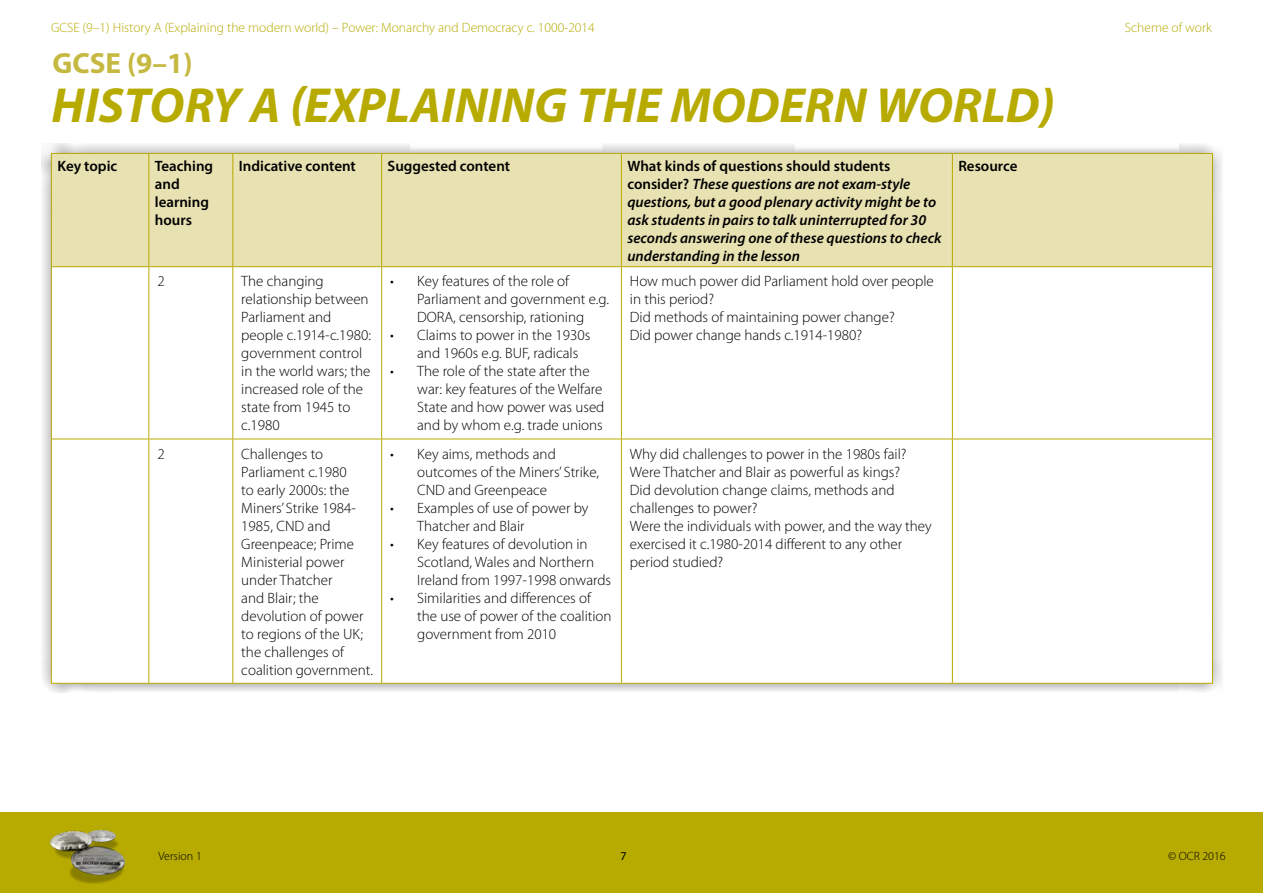
<style>
.page{position:relative;width:1263px;height:893px;background:#fff}
.page>*{position:absolute;margin:0;border:0;box-sizing:border-box;transform-origin:0 0}
.t1{font:italic 700 49.5px "Myriad Pro";color:#b7aa00}
.t2{font:700 29.25px "Myriad Pro";color:#c6b942}
.Body_10pt{font:300 15px/18px "Myriad Pro";color:#000}
.Body_10pt-2{font:italic 600 15px/18px "Myriad Pro";color:#000}
.Body_10pt-3{font:600 15px/18px "Myriad Pro";color:#000}
.t3{font:300 13.5px "Myriad Pro";color:#b7aa00}
.t4{font:300 12px "Myriad Pro";color:#000}
.t5{font:12px "Myriad Pro";color:#000}
.s1{font-style:normal}
</style>
<div class="page">
<div style="left:0;top:812px;width:1263px;height:81px;background:#b7aa00"></div>
<img style="left:49px;top:829px;width:77px;height:55px">
<div style="left:41px;top:144px;width:1182px;height:549px;background:#000;opacity:.45"></div>
<div style="left:52px;top:154px;width:1160px;height:112px;background:#e8e1b1"></div>
<svg style="left:52px;top:267px;width:1160px;height:416px"></svg>
<hr style="left:51px;top:153px;width:98px;height:1px;background:#b7aa00">
<hr style="left:51px;top:154px;width:1px;height:112px;background:#b7aa00">
<hr style="left:149px;top:153px;width:84px;height:1px;background:#b7aa00">
<hr style="left:148px;top:154px;width:1px;height:112px;background:#b7aa00">
<hr style="left:233px;top:153px;width:149px;height:1px;background:#b7aa00">
<hr style="left:232px;top:154px;width:1px;height:112px;background:#b7aa00">
<hr style="left:382px;top:153px;width:239px;height:1px;background:#b7aa00">
<hr style="left:381px;top:154px;width:1px;height:112px;background:#b7aa00">
<hr style="left:621px;top:153px;width:331px;height:1px;background:#b7aa00">
<hr style="left:621px;top:154px;width:1px;height:112px;background:#b7aa00">
<hr style="left:952px;top:153px;width:261px;height:1px;background:#b7aa00">
<hr style="left:952px;top:154px;width:1px;height:112px;background:#b7aa00">
<hr style="left:1212px;top:154px;width:1px;height:112px;background:#b7aa00">
<hr style="left:51px;top:266px;width:98px;height:1px;background:#b7aa00">
<hr style="left:51px;top:267px;width:1px;height:172px;background:#b7aa00">
<hr style="left:149px;top:266px;width:84px;height:1px;background:#b7aa00">
<hr style="left:148px;top:267px;width:1px;height:172px;background:#b7aa00">
<hr style="left:233px;top:266px;width:149px;height:1px;background:#b7aa00">
<hr style="left:232px;top:267px;width:1px;height:172px;background:#b7aa00">
<hr style="left:382px;top:266px;width:239px;height:1px;background:#b7aa00">
<hr style="left:381px;top:267px;width:1px;height:172px;background:#b7aa00">
<hr style="left:621px;top:266px;width:331px;height:1px;background:#b7aa00">
<hr style="left:621px;top:267px;width:1px;height:172px;background:#b7aa00">
<hr style="left:952px;top:266px;width:261px;height:1px;background:#b7aa00">
<hr style="left:952px;top:267px;width:1px;height:172px;background:#b7aa00">
<hr style="left:1212px;top:267px;width:1px;height:172px;background:#b7aa00">
<hr style="left:51px;top:439px;width:98px;height:1px;background:#b7aa00">
<hr style="left:51px;top:439px;width:1px;height:244px;background:#b7aa00">
<hr style="left:149px;top:439px;width:84px;height:1px;background:#b7aa00">
<hr style="left:148px;top:439px;width:1px;height:244px;background:#b7aa00">
<hr style="left:233px;top:439px;width:149px;height:1px;background:#b7aa00">
<hr style="left:232px;top:439px;width:1px;height:244px;background:#b7aa00">
<hr style="left:382px;top:439px;width:239px;height:1px;background:#b7aa00">
<hr style="left:381px;top:439px;width:1px;height:244px;background:#b7aa00">
<hr style="left:621px;top:439px;width:331px;height:1px;background:#b7aa00">
<hr style="left:621px;top:439px;width:1px;height:244px;background:#b7aa00">
<hr style="left:952px;top:439px;width:261px;height:1px;background:#b7aa00">
<hr style="left:952px;top:439px;width:1px;height:244px;background:#b7aa00">
<hr style="left:1212px;top:439px;width:1px;height:244px;background:#b7aa00">
<hr style="left:51px;top:683px;width:98px;height:1px;background:#b7aa00">
<hr style="left:149px;top:683px;width:84px;height:1px;background:#b7aa00">
<hr style="left:233px;top:683px;width:149px;height:1px;background:#b7aa00">
<hr style="left:382px;top:683px;width:239px;height:1px;background:#b7aa00">
<hr style="left:621px;top:683px;width:331px;height:1px;background:#b7aa00">
<hr style="left:952px;top:683px;width:261px;height:1px;background:#b7aa00">
<p class="t3" style="left:51px;top:21px;width:545px">GCSE (9–1) History A (Explaining the modern world) – Power: Monarchy and Democracy c. 1000-2014</p>
<p class="t3" style="left:1125px;top:21px;width:89px">Scheme of work</p>
<h2 class="t2" style="left:52px;top:44px;width:142px">GCSE (9–1)</h2>
<h1 class="t1" style="left:52px;top:74px;width:1005px">HISTORY A (EXPLAINING THE MODERN WORLD)</h1>
<p class="Body_10pt-3" style="left:57px;top:156px;width:61px">Key topic</p>
<p class="Body_10pt-3" style="left:155px;top:156px;width:60px">Teaching and learning hours</p>
<p class="Body_10pt-3" style="left:239px;top:156px;width:119px">Indicative content</p>
<p class="Body_10pt-3" style="left:388px;top:156px;width:124px">Suggested content</p>
<p class="Body_10pt-2" style="left:627px;top:156px;width:316px"><span class="s1">What kinds of questions should students consider?</span> These questions are not exam-style questions, but a good plenary activity might be to ask students in pairs to talk uninterrupted for 30 seconds answering one of these questions to check understanding in the lesson</p>
<p class="Body_10pt-3" style="left:958px;top:156px;width:61px">Resource</p>
<p class="Body_10pt" style="left:157px;top:273px;width:9px">2</p>
<p class="Body_10pt" style="left:241px;top:273px;width:131px">The changing relationship between<br>Parliament and people c.1914-c.1980: government control in the world wars; the increased role of the state from 1945 to c.1980</p>
<p class="Body_10pt" style="left:417px;top:273px;width:193px;text-indent:-27px">• Key features of the role of<br>Parliament and government e.g.<br>DORA, censorship, rationing</p>
<p class="Body_10pt" style="left:630px;top:273px;width:305px">How much power did Parliament hold over people in this period?</p>
<p class="Body_10pt" style="left:630px;top:309px;width:266px">Did methods of maintaining power change?</p>
<p class="Body_10pt" style="left:630px;top:327px;width:234px">Did power change hands c.1914-1980?</p>
<p class="Body_10pt" style="left:417px;top:327px;width:175px;text-indent:-27px">• Claims to power in the 1930s and 1960s e.g. BUF, radicals</p>
<p class="Body_10pt" style="left:417px;top:363px;width:189px;text-indent:-27px">• The role of the state after the war: key features of the Welfare<br>State and how power was used and by whom e.g. trade unions</p>
<p class="Body_10pt" style="left:157px;top:445px;width:9px">2</p>
<p class="Body_10pt" style="left:241px;top:445px;width:133px">Challenges to<br>Parliament c.1980<br>to early 2000s: the<br>Miners’ Strike 1984-<br>1985, CND and<br>Greenpeace; Prime<br>Ministerial power under Thatcher<br>and Blair; the devolution of power to regions of the UK; the challenges of coalition government.</p>
<p class="Body_10pt" style="left:417px;top:445px;width:184px;text-indent:-27px">• Key aims, methods and outcomes of the Miners’ Strike,<br>CND and Greenpeace</p>
<p class="Body_10pt" style="left:417px;top:499px;width:173px;text-indent:-27px">• Examples of use of power by<br>Thatcher and Blair</p>
<p class="Body_10pt" style="left:417px;top:535px;width:195px;text-indent:-27px">• Key features of devolution in<br>Scotland, Wales and Northern<br>Ireland from 1997-1998 onwards</p>
<p class="Body_10pt" style="left:417px;top:589px;width:196px;text-indent:-27px">• Similarities and differences of the use of power of the coalition government from 2010</p>
<p class="Body_10pt" style="left:630px;top:445px;width:278px">Why did challenges to power in the 1980s fail?</p>
<p class="Body_10pt" style="left:630px;top:463px;width:272px">Were Thatcher and Blair as powerful as kings?</p>
<p class="Body_10pt" style="left:630px;top:481px;width:266px">Did devolution change claims, methods and challenges to power?</p>
<p class="Body_10pt" style="left:630px;top:517px;width:303px">Were the individuals with power, and the way they exercised it c.1980-2014 different to any other period studied?</p>
<p class="t4" style="left:158px;top:849px;width:45px">Version 1</p>
<p class="t5" style="left:620px;top:848px;width:8px">7</p>
<p class="t4" style="left:1168px;top:849px;width:59px">© OCR 2016</p>
</div>
